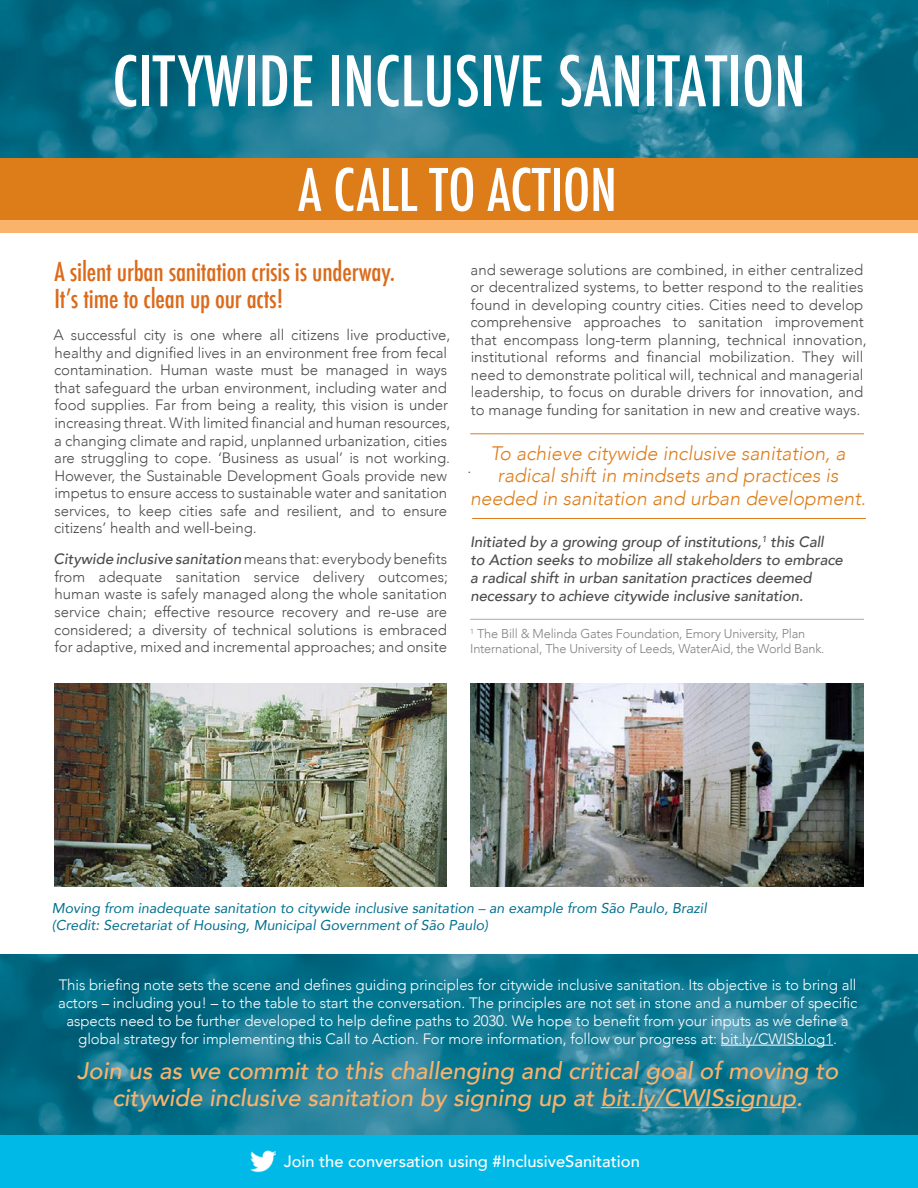
<style>
.page{position:relative;width:918px;height:1188px;background:#fff}
.page>*{position:absolute;margin:0;border:0;box-sizing:border-box;transform-origin:0 0}
.t1{font:500 condensed 67.5px "Futura";color:#fff}
.t2{font:500 condensed 57px "Futura";color:#fff}
.t3{font:500 condensed 25.5px/27px "Futura";letter-spacing:-.005em;color:#db6a1b}
.t4{font:italic 500 24px/27px "Avenir";color:#fbb26b;text-align:center}
.t5{font:italic 300 19.5px/22.5px "Avenir";color:#dd7d1a;text-align:center}
.t6{font:500 16.5px "Avenir";color:#fff}
.t7{font:300 15px/17.5px "Avenir";letter-spacing:-.005em;color:#4b4c4d}
.t8{font:300 15px/18px "Avenir";letter-spacing:-.005em;color:#fff;text-align:center}
.t9{font:italic 500 15px/18px "Avenir";letter-spacing:-.005em;color:#4b4c4d}
.t10{font:italic 14.25px "Avenir";color:#00708e}
.t11{font:300 12.75px/15px "Avenir";letter-spacing:-.015em;color:#808285}
.s1{font-weight:500;font-style:italic}
</style>
<div class="page">
<svg style="left:0;top:955px;width:918px;height:180px;background:#0f758e"></svg>
<hr style="left:470px;top:619px;width:394px;height:1px;background:#a8a9ad">
<hr style="left:472px;top:518px;width:394px;height:1px;background:#dd7d1a">
<hr style="left:470px;top:433px;width:394px;height:1px;background:#dd7d1a">
<div style="left:0;top:1136px;width:918px;height:52px;background:#00b9e6"></div>
<img style="left:251px;top:1150px;width:25px;height:23px">
<img style="left:54px;top:683px;width:393px;height:203px">
<img style="left:470px;top:683px;width:394px;height:203px">
<svg style="left:0;top:0;width:918px;height:158px;background:#10768f"></svg>
<div style="left:0;top:158px;width:918px;height:70px;background:#dd7d1a"></div>
<div style="left:0;top:220px;width:918px;height:13px;background:#fbb26b"></div>
<hr style="left:721px;top:1045px;width:112px;height:1px;background:#fff">
<hr style="left:601px;top:1107px;width:195px;height:1px;background:#fbb26b">
<p class="t1" style="left:112px;top:38px;width:695px">CITYWIDE INCLUSIVE SANITATION</p>
<p class="t2" style="left:298px;top:153px;width:320px">A CALL TO ACTION</p>
<p class="t3" style="left:55px;top:258px;width:342px">A silent urban sanitation crisis is underway.<br>It’s time to clean up our acts!</p>
<p class="t7" style="left:54px;top:326px;width:398px">A successful city is one where all citizens live productive, healthy and dignified lives in an environment free from fecal contamination. Human waste must be managed in ways that safeguard the urban environment, including water and food supplies. Far from being a reality, this vision is under increasing threat. With limited financial and human resources, a changing climate and rapid, unplanned urbanization, cities are struggling to cope. ‘Business as usual’ is not working.<br>However, the Sustainable Development Goals provide new impetus to ensure access to sustainable water and sanitation services, to keep cities safe and resilient, and to ensure citizens’ health and well-being.</p>
<p class="t7" style="left:54px;top:550px;width:396px;text-align:justify"><span class="s1">Citywide inclusive sanitation</span> means that: everybody benefits from adequate sanitation service delivery outcomes; human waste is safely managed along the whole sanitation service chain; effective resource recovery and re-use are considered; a diversity of technical solutions is embraced for adaptive, mixed and incremental approaches; and onsite</p>
<p class="t7" style="left:470px;top:261px;width:398px">and sewerage solutions are combined, in either centralized or decentralized systems, to better respond to the realities found in developing country cities. Cities need to develop comprehensive approaches to sanitation improvement that encompass long-term planning, technical innovation, institutional reforms and financial mobilization. They will need to demonstrate political will, technical and managerial leadership, to focus on durable drivers for innovation, and to manage funding for sanitation in new and creative ways.</p>
<p class="t5" style="left:470px;top:442px;width:398px">To achieve citywide inclusive sanitation, a radical shift in mindsets and practices is needed in sanitation and urban development.</p>
<p class="t7" style="left:467px;top:459px;width:5px">.</p>
<p class="t9" style="left:470px;top:533px;width:374px">Initiated by a growing group of institutions,<sup>1</sup> this Call<br>to Action seeks to mobilize all stakeholders to embrace a radical shift in urban sanitation practices deemed necessary to achieve citywide inclusive sanitation.</p>
<p class="t11" style="left:470px;top:626px;width:356px"><sup>1</sup> The Bill &amp; Melinda Gates Foundation, Emory University, Plan<br>International, The University of Leeds, WaterAid, the World Bank.</p>
<p class="t10" style="left:52px;top:899px;width:657px">Moving from inadequate sanitation to citywide inclusive sanitation – an example from São Paulo, Brazil</p>
<p class="t10" style="left:52px;top:916px;width:438px">(Credit: Secretariat of Housing, Municipal Government of São Paulo)</p>
<p class="t8" style="left:58px;top:976px;width:801px">This briefing note sets the scene and defines guiding principles for citywide inclusive sanitation. Its objective is to bring all actors – including you! – to the table to start the conversation. The principles are not set in stone and a number of specific aspects need to be further developed to help define paths to 2030. We hope to benefit from your inputs as we define a global strategy for implementing this Call to Action. For more information, follow our progress at: bit.ly/CWISblog1.</p>
<p class="t4" style="left:77px;top:1057px;width:763px">Join us as we commit to this challenging and critical goal of moving to citywide inclusive sanitation by signing up at bit.ly/CWISsignup.</p>
<p class="t6" style="left:284px;top:1147px;width:358px">Join the conversation using #InclusiveSanitation</p>
</div>
